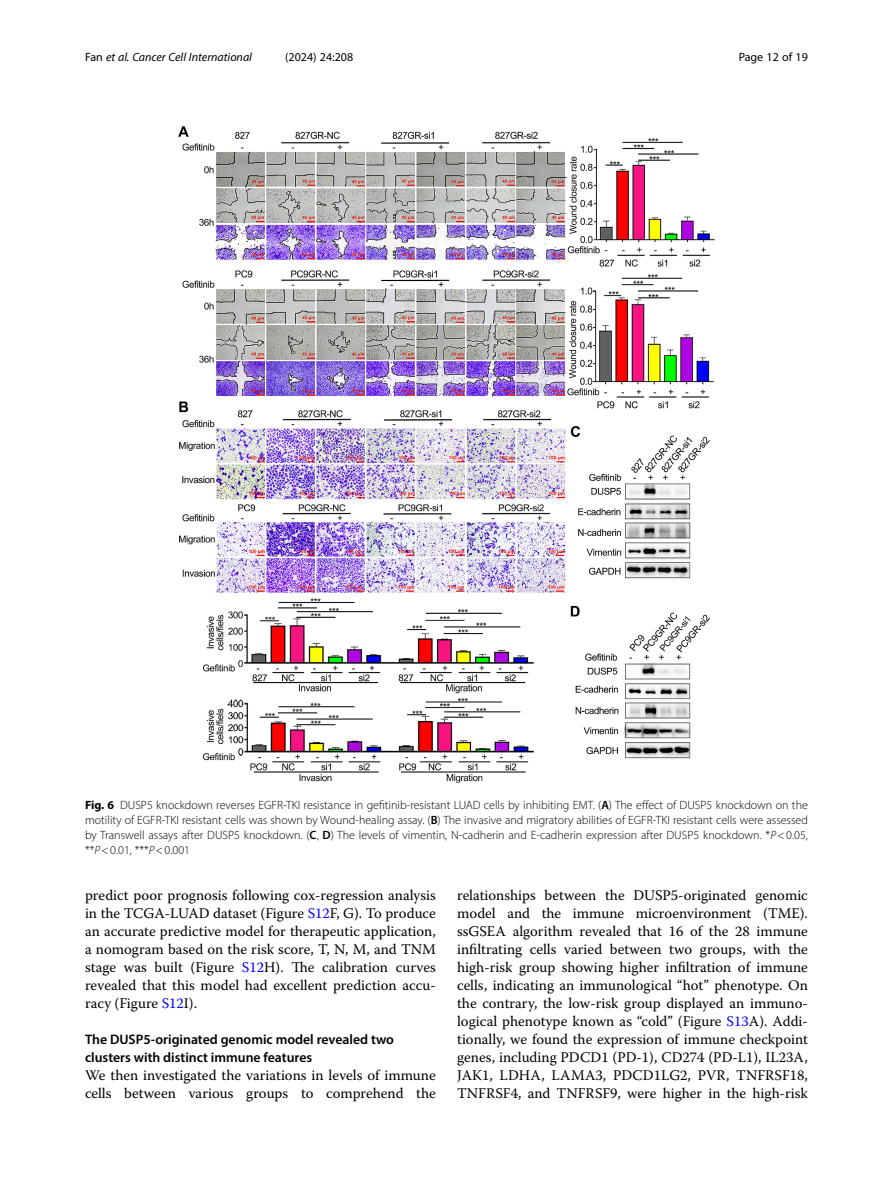
<style>
.page{position:relative;width:893px;height:1191px;background:#fff}
.page>*{position:absolute;margin:0;border:0;box-sizing:border-box;transform-origin:0 0}
.Body_Text{font:14.7px/18px "Warnock Pro";color:#000;text-align:justify}
.Head_2{font:600 13.8px/18px "Myriad Pro";color:#000}
.Figure_Caption{font:300 12px/15px "Myriad Pro";color:#000;text-align:justify}
.t1{font:italic 12px "Myriad Pro";color:#000}
.t2{font:12px "Myriad Pro";color:#000}
.s1{font-style:normal}
.s2{font-weight:700}
.s3{font-weight:600}
.s4{font-style:italic}
.s5{color:#00f}
</style>
<div class="page">
<img style="left:179px;top:126px;width:535px;height:656px">
<p class="t1" style="left:85px;top:50px;width:168px"><span class="s1">Fan</span> et al. Cancer Cell International</p>
<p class="t2" style="left:285px;top:50px;width:70px">(2024) 24:208</p>
<p class="t2" style="left:739px;top:50px;width:71px">Page 12 of 19</p>
<p class="Figure_Caption" style="left:85px;top:797px;width:724px"><span class="s2">Fig. 6</span> DUSP5 knockdown reverses EGFR-TKI resistance in gefitinib-resistant LUAD cells by inhibiting EMT. (<span class="s3">A</span>) The effect of DUSP5 knockdown on the motility of EGFR-TKI resistant cells was shown by Wound-healing assay. (<span class="s3">B</span>) The invasive and migratory abilities of EGFR-TKI resistant cells were assessed by Transwell assays after DUSP5 knockdown. (<span class="s3">C</span>, <span class="s3">D</span>) The levels of vimentin, N-cadherin and E-cadherin expression after DUSP5 knockdown. *<span class="s4">P</span>&lt;0.05, **<span class="s4">P</span>&lt;0.01, ***<span class="s4">P</span>&lt;0.001</p>
<p class="Body_Text" style="left:85px;top:886px;width:352px">predict poor prognosis following cox-regression analysis in the TCGA-LUAD dataset (Figure <span class="s5">S12</span>F, G). To produce an accurate predictive model for therapeutic application, a nomogram based on the risk score, T, N, M, and TNM stage was built (Figure <span class="s5">S12</span>H). The calibration curves revealed that this model had excellent prediction accu&shy;racy (Figure <span class="s5">S12</span>I).</p>
<p class="Head_2" style="left:85px;top:1030px;width:310px">The DUSP5-originated genomic model revealed two clusters with distinct immune features</p>
<p class="Body_Text" style="left:85px;top:1066px;width:352px">We then investigated the variations in levels of immune cells between various groups to comprehend the</p>
<p class="Body_Text" style="left:457px;top:886px;width:352px">relationships between the DUSP5-originated genomic model and the immune microenvironment (TME). ssGSEA algorithm revealed that 16 of the 28 immune infiltrating cells varied between two groups, with the high-risk group showing higher infiltration of immune cells, indicating an immunological “hot” phenotype. On the contrary, the low-risk group displayed an immuno&shy;logical phenotype known as “cold” (Figure <span class="s5">S13</span>A). Addi&shy;tionally, we found the expression of immune checkpoint genes, including PDCD1 (PD-1), CD274 (PD-L1), IL23A, JAK1, LDHA, LAMA3, PDCD1LG2, PVR, TNFRSF18, TNFRSF4, and TNFRSF9, were higher in the high-risk</p>
</div>
